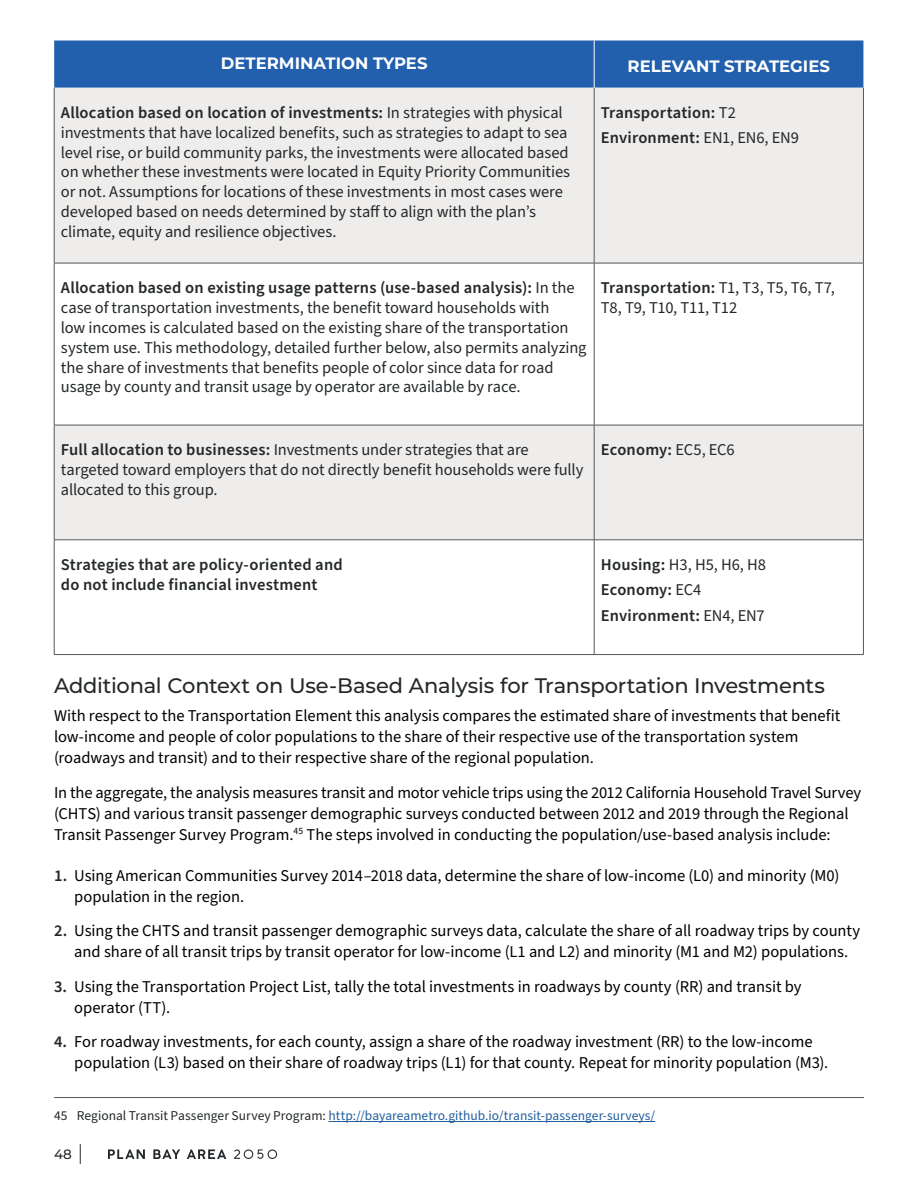
<style>
.page{position:relative;width:918px;height:1188px;background:#fff}
.page>*{position:absolute;margin:0;border:0;box-sizing:border-box;transform-origin:0 0}
.t1{font:500 21px "Montserrat";letter-spacing:-.01em;color:#24282a}
.t2{font:16.5px/21px "Source Sans Pro";letter-spacing:-.005em;color:#000}
.t3{font:16.5px/19.8px "Source Sans Pro";letter-spacing:-.005em;color:#24282a}
.t4{font:600 16.5px/25.2px "Source Sans Pro";letter-spacing:.01em;color:#24282a}
.t5{font:700 16.5px "Montserrat";color:#fff}
.t6{font:13.5px "Source Sans Pro";color:#215e9e}
.t7{font:500 13.5px "Montserrat";color:#24282a}
.s1{font-weight:600}
.s2{font-weight:400}
.s3{font-weight:600;color:#24282a}
.s4{color:#24282a}
</style>
<div class="page">
<svg style="left:80px;top:1144px;width:1px;height:20px"></svg>
<div style="left:54px;top:40px;width:809px;height:48px;background:#225fac"></div>
<div style="left:55px;top:88px;width:808px;height:175px;background:#eeedec"></div>
<svg style="left:55px;top:264px;width:808px;height:390px"></svg>
<hr style="left:594px;top:88px;width:1px;height:175px;background:#54575a">
<hr style="left:594px;top:263px;width:1px;height:162px;background:#54575a">
<hr style="left:54px;top:425px;width:540px;height:1px;background:#54575a">
<hr style="left:594px;top:425px;width:270px;height:1px;background:#54575a">
<hr style="left:594px;top:425px;width:1px;height:115px;background:#54575a">
<hr style="left:54px;top:540px;width:540px;height:1px;background:#54575a">
<hr style="left:594px;top:540px;width:270px;height:1px;background:#54575a">
<hr style="left:594px;top:540px;width:1px;height:114px;background:#54575a">
<hr style="left:54px;top:88px;width:1px;height:175px;background:#54575a">
<hr style="left:863px;top:88px;width:1px;height:175px;background:#54575a">
<hr style="left:594px;top:40px;width:1px;height:48px;background:#fff">
<hr style="left:54px;top:263px;width:540px;height:1px;background:#54575a">
<hr style="left:54px;top:263px;width:1px;height:162px;background:#54575a">
<hr style="left:594px;top:263px;width:270px;height:1px;background:#54575a">
<hr style="left:863px;top:263px;width:1px;height:162px;background:#54575a">
<hr style="left:54px;top:425px;width:1px;height:115px;background:#54575a">
<hr style="left:863px;top:425px;width:1px;height:115px;background:#54575a">
<hr style="left:54px;top:540px;width:1px;height:114px;background:#54575a">
<hr style="left:863px;top:540px;width:1px;height:114px;background:#54575a">
<hr style="left:54px;top:654px;width:540px;height:1px;background:#54575a">
<hr style="left:594px;top:654px;width:270px;height:1px;background:#54575a">
<hr style="left:54px;top:1097px;width:810px;height:1px;background:#54575a">
<hr style="left:328px;top:1121px;width:327px;height:1px;background:#215e9e">
<svg style="left:234px;top:1149px;width:43px;height:10px"></svg>
<svg style="left:108px;top:1149px;width:37px;height:10px"></svg>
<svg style="left:153px;top:1149px;width:27px;height:10px"></svg>
<svg style="left:187px;top:1149px;width:39px;height:10px"></svg>
<p class="t5" style="left:221px;top:51px;width:208px">DETERMINATION TYPES</p>
<p class="t5" style="left:628px;top:54px;width:204px">RELEVANT STRATEGIES</p>
<p class="t3" style="left:61px;top:103px;width:511px"><span class="s1">Allocation based on location of investments:</span> In strategies with physical investments that have localized benefits, such as strategies to adapt to sea level rise, or build community parks, the investments were allocated based on whether these investments were located in Equity Priority Communities or not. Assumptions for locations of these investments in most cases were developed based on needs determined by staff to align with the plan’s climate, equity and resilience objectives.</p>
<p class="t4" style="left:601px;top:100px;width:200px">Transportation: <span class="s2">T2<br></span>Environment: <span class="s2">EN1, EN6, EN9</span></p>
<p class="t3" style="left:61px;top:279px;width:527px"><span class="s1">Allocation based on existing usage patterns (use-based analysis):</span> In the case of transportation investments, the benefit toward households with<br>low incomes is calculated based on the existing share of the transportation system use. This methodology, detailed further below, also permits analyzing the share of investments that benefits people of color since data for road usage by county and transit usage by operator are available by race.</p>
<p class="t3" style="left:601px;top:279px;width:236px"><span class="s1">Transportation:</span> T1, T3, T5, T6, T7,<br>T8, T9, T10, T11, T12</p>
<p class="t3" style="left:61px;top:441px;width:524px"><span class="s1">Full allocation to businesses:</span> Investments under strategies that are targeted toward employers that do not directly benefit households were fully allocated to this group.</p>
<p class="t4" style="left:601px;top:438px;width:135px">Economy: <span class="s2">EC5, EC6</span></p>
<p class="t4" style="left:61px;top:555px;width:283px;line-height:19.8px">Strategies that are policy-oriented and do not include financial investment</p>
<p class="t4" style="left:601px;top:553px;width:167px">Housing: <span class="s2">H3, H5, H6, H8<br></span>Economy: <span class="s2">EC4<br></span>Environment: <span class="s2">EN4, EN7</span></p>
<p class="t1" style="left:54px;top:671px;width:773px">Additional Context on Use-Based Analysis for Transportation Investments</p>
<p class="t2" style="left:54px;top:706px;width:788px">With respect to the Transportation Element this analysis compares the estimated share of investments that benefit low-income and people of color populations to the share of their respective use of the transportation system (roadways and transit) and to their respective share of the regional population.</p>
<p class="t2" style="left:54px;top:782px;width:809px">In the aggregate, the analysis measures transit and motor vehicle trips using the 2012 California Household Travel Survey (CHTS) and various transit passenger demographic surveys conducted between 2012 and 2019 through the Regional<br>Transit Passenger Survey Program.<sup>45</sup> The steps involved in conducting the population/use-based analysis include:</p>
<p class="t2" style="left:74px;top:866px;width:767px;text-indent:-20px"><span class="s3">1.</span> Using American Communities Survey 2014–2018 data, determine the share of low-income (L0) and minority (M0) population in the region.</p>
<p class="t2" style="left:54px;top:921px;width:808px;text-align:center"><span class="s3">2.</span> Using the CHTS and transit passenger demographic surveys data, calculate the share of all roadway trips by county and share of all transit trips by transit operator for low-income (L1 and L2) and minority (M1 and M2) populations.</p>
<p class="t2" style="left:74px;top:977px;width:729px;text-indent:-20px"><span class="s3">3.</span> Using the Transportation Project List, tally the total investments in roadways by county (RR) and transit by operator (TT).</p>
<p class="t2" style="left:74px;top:1032px;width:756px;text-indent:-20px"><span class="s3">4.</span> For roadway investments, for each county, assign a share of the roadway investment (RR) to the low-income population (L3) based on their share of roadway trips (L1) for that county. Repeat for minority population (M3).</p>
<p class="t6" style="left:54px;top:1107px;width:603px"><span class="s4">45 Regional Transit Passenger Survey Program:</span> http://bayareametro.github.io/transit-passenger-surveys/</p>
<p class="t7" style="left:54px;top:1145px;width:19px">48</p>
</div>
